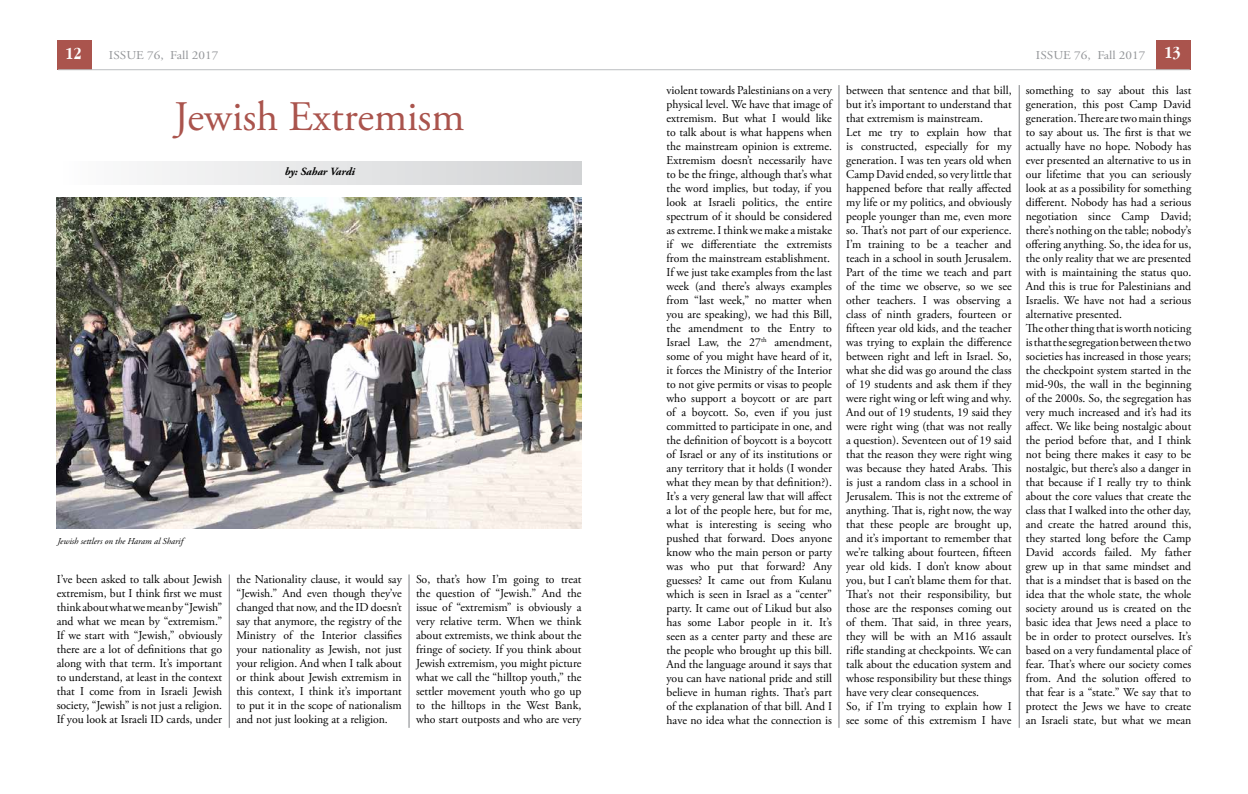
<style>
.page{position:relative;width:1248px;height:794px;background:#fff}
.page>*{position:absolute;margin:0;border:0;box-sizing:border-box;transform-origin:0 0}
.t1{font:42px "Adobe Garamond Pro";color:#aa544d}
.t2{font:700 18px "Apple Garamond";color:#fff}
.t3{font:12px/14px "Adobe Garamond Pro";color:#000;text-align:justify}
.t4{font:12px "Adobe Garamond Pro";color:#939598;scale:1.1 1}
.t5{font:italic 700 11px "Adobe Garamond Pro";color:#000}
.t6{font:italic 9px "Adobe Garamond Pro";color:#000}
.s1{font-family:"Apple Garamond";font-weight:700;font-size:18px;color:#fff}
</style>
<div class="page">
<div style="left:1155px;top:40px;width:34px;height:29px;background:#aa544d"></div>
<div style="left:57px;top:40px;width:35px;height:29px;background:#aa544d"></div>
<hr style="left:58px;top:69px;width:1131px;height:1px;background:#bcbec0">
<div style="left:57px;top:161px;width:524px;height:24px;background:linear-gradient(to right,#fcfcfd,#d1d3d4)"></div>
<img style="left:57px;top:198px;width:524px;height:330px">
<hr style="left:229px;top:574px;width:1px;height:154px;background:#808285">
<hr style="left:409px;top:574px;width:1px;height:154px;background:#808285">
<hr style="left:838px;top:85px;width:1px;height:643px;background:#808285">
<hr style="left:1018px;top:85px;width:1px;height:643px;background:#808285">
<h2 class="t2" style="left:65px;top:43px;width:18px">12</h2>
<p class="t4" style="left:109px;top:48px;width:101px">ISSUE 76, Fall 2017</p>
<p class="t4" style="left:1035px;top:48px;width:133px">ISSUE 76, Fall 2017 <span class="s1">13</span></p>
<h1 class="t1" style="left:174px;top:92px;width:292px">Jewish Extremism</h1>
<p class="t5" style="left:285px;top:165px;width:72px">by: Sahar Vardi</p>
<p class="t3" style="left:666px;top:83px;width:168px;text-align:left">violent towards Palestinians on a very physical level. We have that image of extremism. But what I would like to talk about is what happens when the mainstream opinion is extreme.<br>Extremism doesn’t necessarily have to be the fringe, although that’s what the word implies, but today, if you look at Israeli politics, the entire spectrum of it should be considered as extreme. I think we make a mistake if we differentiate the extremists from the mainstream establishment.<br>If we just take examples from the last week (and there’s always examples from “last week,” no matter when you are speaking), we had this Bill, the amendment to the Entry to Israel Law, the 27<sup>th</sup> amendment, some of you might have heard of it, it forces the Ministry of the Interior to not give permits or visas to people who support a boycott or are part of a boycott. So, even if you just committed to participate in one, and the definition of boycott is a boycott of Israel or any of its institutions or any territory that it holds (I wonder what they mean by that definition?).<br>It’s a very general law that will affect a lot of the people here, but for me, what is interesting is seeing who pushed that forward. Does anyone know who the main person or party was who put that forward? Any guesses? It came out from Kulanu which is seen in Israel as a “center” party. It came out of Likud but also has some Labor people in it. It’s seen as a center party and these are the people who brought up this bill.<br>And the language around it says that you can have national pride and still believe in human rights. That’s part of the explanation of that bill. And I have no idea what the connection is</p>
<p class="t3" style="left:846px;top:83px;width:168px;text-align:left">between that sentence and that bill, but it’s important to understand that that extremism is mainstream.<br>Let me try to explain how that is constructed, especially for my generation. I was ten years old when Camp David ended, so very little that happened before that really affected my life or my politics, and obviously people younger than me, even more so. That’s not part of our experience.<br>I’m training to be a teacher and teach in a school in south Jerusalem.<br>Part of the time we teach and part of the time we observe, so we see other teachers. I was observing a class of ninth graders, fourteen or fifteen year old kids, and the teacher was trying to explain the difference between right and left in Israel. So, what she did was go around the class of 19 students and ask them if they were right wing or left wing and why.<br>And out of 19 students, 19 said they were right wing (that was not really a question). Seventeen out of 19 said that the reason they were right wing was because they hated Arabs. This is just a random class in a school in Jerusalem. This is not the extreme of anything. That is, right now, the way that these people are brought up, and it’s important to remember that we’re talking about fourteen, fifteen year old kids. I don’t know about you, but I can’t blame them for that.<br>That’s not their responsibility, but those are the responses coming out of them. That said, in three years, they will be with an M16 assault rifle standing at checkpoints. We can talk about the education system and whose responsibility but these things have very clear consequences.<br>So, if I’m trying to explain how I see some of this extremism I have</p>
<p class="t3" style="left:1025px;top:84px;width:168px;text-align:left">something to say about this last generation, this post Camp David generation. There are two main things to say about us. The first is that we actually have no hope. Nobody has ever presented an alternative to us in our lifetime that you can seriously look at as a possibility for something different. Nobody has had a serious negotiation since Camp David; there’s nothing on the table; nobody’s offering anything. So, the idea for us, the only reality that we are presented with is maintaining the status quo.<br>And this is true for Palestinians and Israelis. We have not had a serious alternative presented.<br>The other thing that is worth noticing is that the segregation between the two societies has increased in those years; the checkpoint system started in the mid-90s, the wall in the beginning of the 2000s. So, the segregation has very much increased and it’s had its affect. We like being nostalgic about the period before that, and I think not being there makes it easy to be nostalgic, but there’s also a danger in that because if I really try to think about the core values that create the class that I walked into the other day, and create the hatred around this, they started long before the Camp David accords failed. My father grew up in that same mindset and that is a mindset that is based on the idea that the whole state, the whole society around us is created on the basic idea that Jews need a place to be in order to protect ourselves. It’s based on a very fundamental place of fear. That’s where our society comes from. And the solution offered to that fear is a “state.” We say that to protect the Jews we have to create an Israeli state, but what we mean</p>
<p class="t6" style="left:57px;top:536px;width:127px">Jewish settlers on the Haram al Sharif</p>
<p class="t3" style="left:57px;top:573px;width:167px">I’ve been asked to talk about Jewish extremism, but I think first we must think about what we mean by “Jewish” and what we mean by “extremism.” If we start with “Jewish,” obviously there are a lot of definitions that go along with that term. It’s important to understand, at least in the context that I come from in Israeli Jewish society, “Jewish” is not just a religion.<br>If you look at Israeli ID cards, under</p>
<p class="t3" style="left:236px;top:573px;width:167px">the Nationality clause, it would say “Jewish.” And even though they’ve changed that now, and the ID doesn’t say that anymore, the registry of the Ministry of the Interior classifies your nationality as Jewish, not just your religion. And when I talk about or think about Jewish extremism in this context, I think it’s important to put it in the scope of nationalism and not just looking at a religion.</p>
<p class="t3" style="left:416px;top:573px;width:167px">So, that’s how I’m going to treat the question of “Jewish.” And the issue of “extremism” is obviously a very relative term. When we think about extremists, we think about the fringe of society. If you think about Jewish extremism, you might picture what we call the “hilltop youth,” the settler movement youth who go up to the hilltops in the West Bank, who start outposts and who are very</p>
</div>
